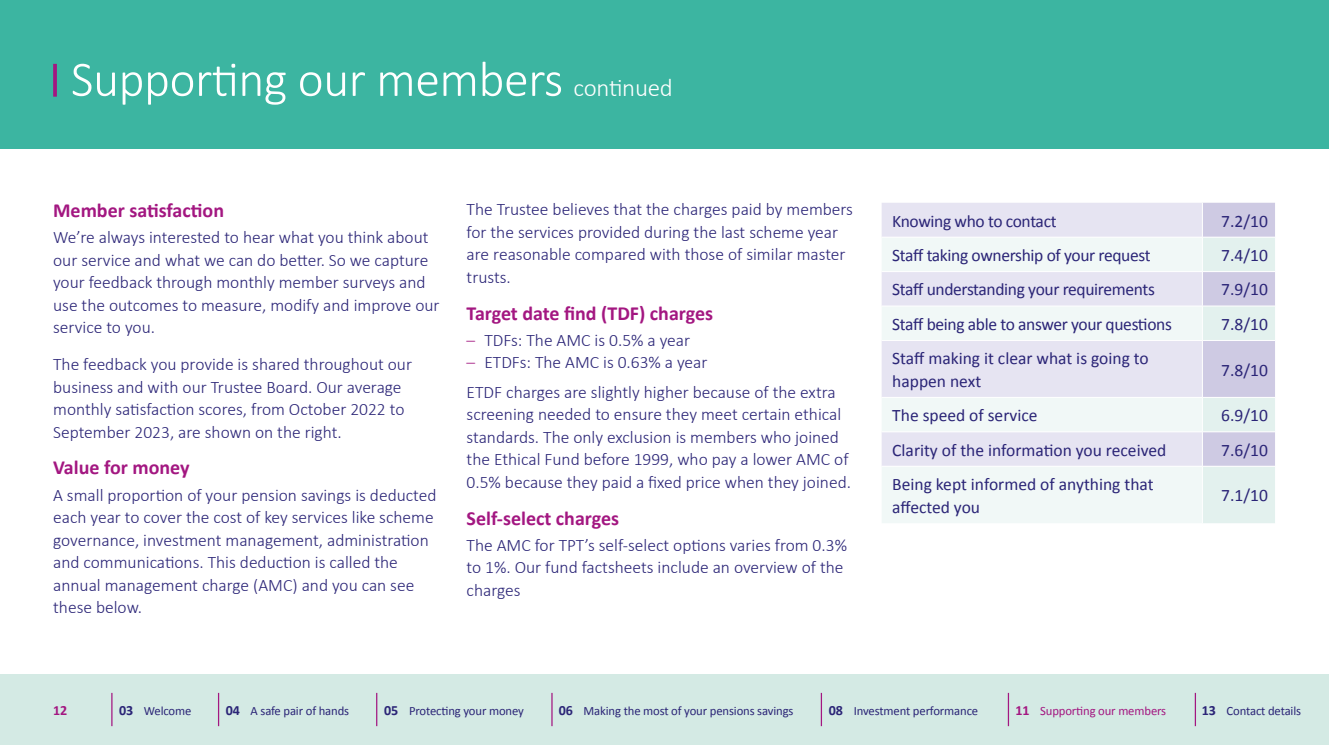
<style>
.page{position:relative;width:1329px;height:745px;background:#fff}
.page>*{position:absolute;margin:0;border:0;box-sizing:border-box;transform-origin:0 0}
.t1{font:300 50px "Calibri";letter-spacing:-.01em;color:#fff}
.t2{font:700 20px "Calibri";color:#a31781}
.t3{font:300 17.5px/22.5px "Calibri";color:#2b2577}
.t4{font:17.5px/22.5px "Calibri";letter-spacing:-.01em;color:#2b2577}
.t5{font:700 14px "Calibri";color:#a31781}
.t6{font:12.62px "Calibri";letter-spacing:-.01em;color:#2b2577}
.t7{font:12.62px "Calibri";letter-spacing:-.01em;color:#a31781}
.s1{font-size:25px}
.s2{color:#a31781}
.s3{font-weight:700;font-size:14px}
</style>
<div class="page">
<div style="left:0;top:0;width:1329px;height:149px;background:#3cb5a1"></div>
<svg style="left:53px;top:64px;width:4px;height:33px"></svg>
<div style="left:882px;top:203px;width:320px;height:34px;background:#e6e4f2"></div>
<svg style="left:882px;top:238px;width:320px;height:285px;fill:#f1f8f7"></svg>
<svg style="left:1203px;top:202px;width:72px;height:321px;background:#d8dde8"></svg>
<hr style="left:1202px;top:237px;width:73px;height:1px;background:#fff">
<hr style="left:881px;top:271px;width:321px;height:1px;background:#fff">
<hr style="left:1202px;top:271px;width:73px;height:1px;background:#fff">
<hr style="left:881px;top:305px;width:321px;height:1px;background:#fff">
<hr style="left:1202px;top:305px;width:73px;height:1px;background:#fff">
<hr style="left:881px;top:340px;width:321px;height:1px;background:#fff">
<hr style="left:1202px;top:340px;width:73px;height:1px;background:#fff">
<hr style="left:881px;top:397px;width:321px;height:1px;background:#fff">
<hr style="left:1202px;top:397px;width:73px;height:1px;background:#fff">
<hr style="left:881px;top:431px;width:321px;height:1px;background:#fff">
<hr style="left:1202px;top:431px;width:73px;height:1px;background:#fff">
<hr style="left:881px;top:465px;width:321px;height:1px;background:#fff">
<hr style="left:1202px;top:465px;width:73px;height:1px;background:#fff">
<div style="left:0;top:673px;width:1329px;height:71px;background:#d4eae4"></div>
<hr style="left:111px;top:692px;width:1px;height:33px;background:#a31781">
<hr style="left:218px;top:692px;width:1px;height:33px;background:#a31781">
<hr style="left:376px;top:692px;width:1px;height:33px;background:#a31781">
<hr style="left:551px;top:692px;width:1px;height:33px;background:#a31781">
<hr style="left:821px;top:692px;width:1px;height:33px;background:#a31781">
<hr style="left:1008px;top:692px;width:1px;height:33px;background:#a31781">
<hr style="left:1195px;top:692px;width:1px;height:33px;background:#a31781">
<h1 class="t1" style="left:71px;top:48px;width:603px">Supporting our members <span class="s1">continued</span></h1>
<p class="t2" style="left:53px;top:196px;width:172px">Member satisfaction</p>
<p class="t3" style="left:53px;top:226px;width:388px">We’re always interested to hear what you think about our service and what we can do better. So we capture your feedback through monthly member surveys and use the outcomes to measure, modify and improve our service to you.</p>
<p class="t3" style="left:53px;top:352px;width:360px">The feedback you provide is shared throughout our business and with our Trustee Board. Our average monthly satisfaction scores, from October 2022 to September 2023, are shown on the right.</p>
<p class="t2" style="left:53px;top:453px;width:138px">Value for money</p>
<p class="t3" style="left:53px;top:483px;width:385px">A small proportion of your pension savings is deducted each year to cover the cost of key services like scheme governance, investment management, administration and communications. This deduction is called the annual management charge (AMC) and you can see these below.</p>
<p class="t3" style="left:467px;top:198px;width:388px">The Trustee believes that the charges paid by members for the services provided during the last scheme year are reasonable compared with those of similar master trusts.</p>
<p class="t2" style="left:467px;top:298px;width:248px">Target date find (TDF) charges</p>
<p class="t3" style="left:467px;top:328px;width:225px"><span class="s2">–</span> TDFs: The AMC is 0.5% a year</p>
<p class="t3" style="left:467px;top:347px;width:370px;line-height:29.6px"><span class="s2">–</span> ETDFs: The AMC is 0.63% a year<br>ETDF charges are slightly higher because of the extra</p>
<p class="t3" style="left:467px;top:403px;width:386px">screening needed to ensure they meet certain ethical standards. The only exclusion is members who joined the Ethical Fund before 1999, who pay a lower AMC of 0.5% because they paid a fixed price when they joined.</p>
<p class="t2" style="left:467px;top:503px;width:154px">Self-select charges</p>
<p class="t3" style="left:467px;top:533px;width:382px">The AMC for TPT’s self-select options varies from 0.3% to 1%. Our fund factsheets include an overview of the charges</p>
<p class="t4" style="left:892px;top:209px;width:166px">Knowing who to contact</p>
<p class="t4" style="left:1221px;top:209px;width:48px">7.2/10</p>
<p class="t4" style="left:892px;top:243px;width:260px">Staff taking ownership of your request</p>
<p class="t4" style="left:1221px;top:243px;width:48px">7.4/10</p>
<p class="t4" style="left:892px;top:277px;width:264px">Staff understanding your requirements</p>
<p class="t4" style="left:1221px;top:277px;width:48px">7.9/10</p>
<p class="t4" style="left:892px;top:312px;width:281px">Staff being able to answer your questions</p>
<p class="t4" style="left:1221px;top:312px;width:48px">7.8/10</p>
<p class="t4" style="left:892px;top:346px;width:258px">Staff making it clear what is going to happen next</p>
<p class="t4" style="left:1221px;top:358px;width:48px">7.8/10</p>
<p class="t4" style="left:892px;top:403px;width:147px">The speed of service</p>
<p class="t4" style="left:1221px;top:403px;width:48px">6.9/10</p>
<p class="t4" style="left:892px;top:438px;width:276px">Clarity of the information you received</p>
<p class="t4" style="left:1221px;top:438px;width:48px">7.6/10</p>
<p class="t4" style="left:892px;top:472px;width:263px">Being kept informed of anything that affected you</p>
<p class="t4" style="left:1221px;top:483px;width:48px">7.1/10</p>
<p class="t5" style="left:53px;top:699px;width:16px">12</p>
<p class="t6" style="left:119px;top:701px;width:74px"><span class="s3">03</span> Welcome</p>
<p class="t6" style="left:226px;top:701px;width:125px"><span class="s3">04</span> A safe pair of hands</p>
<p class="t6" style="left:384px;top:701px;width:141px"><span class="s3">05</span> Protecting your money</p>
<p class="t6" style="left:559px;top:701px;width:236px"><span class="s3">06</span> Making the most of your pensions savings</p>
<p class="t6" style="left:829px;top:701px;width:151px"><span class="s3">08</span> Investment performance</p>
<p class="t7" style="left:1015px;top:701px;width:152px"><span class="s3">11</span> Supporting our members</p>
<p class="t6" style="left:1202px;top:701px;width:101px"><span class="s3">13</span> Contact details</p>
</div>
